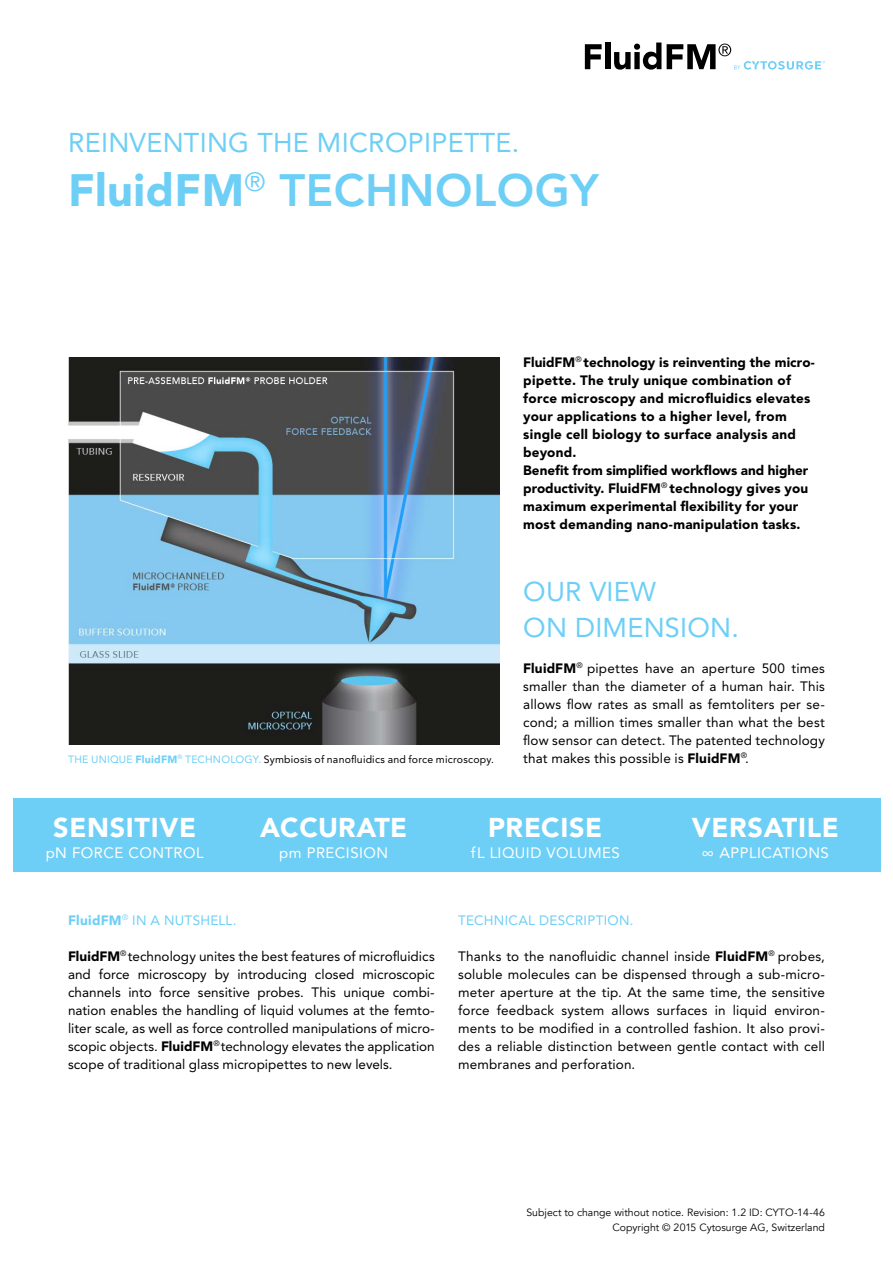
<style>
.page{position:relative;width:893px;height:1263px;background:#fff}
.page>*{position:absolute;margin:0;border:0;box-sizing:border-box;transform-origin:0 0}
.t1{font:800 45px "Avenir LT Std";letter-spacing:.01em;color:#6dcff6}
.t2{font:27px/36px "Avenir LT Std";letter-spacing:.01em;color:#6dcff6}
.t3{font:900 27px "Avenir LT Std";letter-spacing:.025em;color:#fff}
.t4{font:900 27px "Avenir LT Std";letter-spacing:.005em;color:#fff}
.t5{font:15px "Avenir LT Std";letter-spacing:.03em;color:#fff}
.t6{font:13.5px/18px "Avenir LT Std";letter-spacing:.01em;color:#000;text-align:justify}
.t7{font:900 13.5px/18px "Avenir LT Std";letter-spacing:.015em;color:#000}
.t8{font:13.5px "Avenir LT Std";letter-spacing:.02em;color:#6dcff6}
.t9{font:10.5px/15px "Avenir";color:#000;text-align:right}
.t10{font:10.5px "Avenir LT Std";letter-spacing:.02em;color:#000}
.s1{font-weight:900}
.s2{color:#6dcff6}
.s3{font-weight:900;color:#6dcff6}
.s4{font-weight:800}
</style>
<div class="page">
<svg style="left:585px;top:43px;width:142px;height:27px"></svg>
<svg style="left:585px;top:44px;width:17px;height:25px"></svg>
<div style="left:605px;top:43px;width:5px;height:26px;background:#000"></div>
<svg style="left:614px;top:43px;width:47px;height:27px"></svg>
<svg style="left:667px;top:44px;width:158px;height:26px"></svg>
<img style="left:68px;top:357px;width:431px;height:388px">
<div style="left:13px;top:799px;width:867px;height:73px;background:#6dcff6"></div>
<h2 class="t2" style="left:68px;top:125px;width:453px">REINVENTING THE MICROPIPETTE.</h2>
<h1 class="t1" style="left:68px;top:164px;width:532px"><span class="s1">FluidFM</span><sup>®</sup> TECHNOLOGY</h1>
<p class="t7" style="left:523px;top:353px;width:293px">FluidFM<sup>®</sup> technology is reinventing the micro&shy;pipette. The truly unique combination of force microscopy and microfluidics elevates your applications to a higher level, from single cell biology to surface analysis and beyond.<br>Benefit from simplified workflows and higher productivity. FluidFM<sup>®</sup> technology gives you maximum experimental flexibility for your most demanding nano-manipulation tasks.</p>
<h2 class="t2" style="left:523px;top:574px;width:217px">OUR VIEW<br>ON DIMENSION.</h2>
<p class="t6" style="left:523px;top:659px;width:303px"><span class="s1">FluidFM</span><sup>®</sup> pipettes have an aperture 500 times smaller than the diameter of a human hair. This allows flow rates as small as femtoliters per se&shy;cond; a million times smaller than what the best flow sensor can detect. The patented technology that makes this possible is <span class="s1">FluidFM</span><sup>®</sup></p>
<p class="t10" style="left:68px;top:753px;width:427px"><span class="s2">THE UNIQUE</span> <span class="s3">FluidFM</span><sup>®</sup> <span class="s2">TECHNOLOGY.</span> Symbiosis of nanofluidics and force microscopy.</p>
<p class="t6" style="left:745px;top:749px;width:5px">.</p>
<h2 class="t3" style="left:53px;top:811px;width:144px">SENSITIVE</h2>
<p class="t5" style="left:46px;top:844px;width:159px">pN FORCE CONTROL</p>
<h2 class="t4" style="left:260px;top:811px;width:149px">ACCURATE</h2>
<p class="t5" style="left:279px;top:844px;width:110px">pm PRECISION</p>
<p class="t8" style="left:68px;top:912px;width:170px"><span class="s1">FluidFM</span><sup>®</sup> IN A NUTSHELL.</p>
<p class="t6" style="left:68px;top:947px;width:368px"><span class="s1">FluidFM</span><sup>®</sup> technology unites the best features of microfluidics and force microscopy by introducing closed microscopic channels into force sensitive probes. This unique combi&shy;nation enables the handling of liquid volumes at the femto&shy;liter scale, as well as force controlled manipulations of micro&shy;scopic objects. <span class="s1">FluidFM</span><sup>®</sup> technology elevates the application scope of traditional glass micropipettes to new levels.</p>
<h2 class="t3" style="left:488px;top:811px;width:116px">PRECISE</h2>
<p class="t5" style="left:471px;top:844px;width:151px">fL LIQUID VOLUMES</p>
<h2 class="t3" style="left:692px;top:811px;width:148px">VERSATILE</h2>
<p class="t5" style="left:702px;top:844px;width:128px"><span class="s4">∞</span> APPLICATIONS</p>
<p class="t8" style="left:458px;top:912px;width:177px">TECHNICAL DESCRIPTION.</p>
<p class="t6" style="left:458px;top:947px;width:368px">Thanks to the nanofluidic channel inside <span class="s1">FluidFM</span><sup>®</sup> probes, soluble molecules can be dispensed through a sub-micro&shy;meter aperture at the tip. At the same time, the sensitive force feedback system allows surfaces in liquid environ&shy;ments to be modified in a controlled fashion. It also provi&shy;des a reliable distinction between gentle contact with cell membranes and perforation.</p>
<p class="t9" style="left:526px;top:1205px;width:300px">Subject to change without notice. Revision: 1.2 ID: CYTO-14-46<br>Copyright © 2015 Cytosurge AG, Switzerland</p>
</div>
